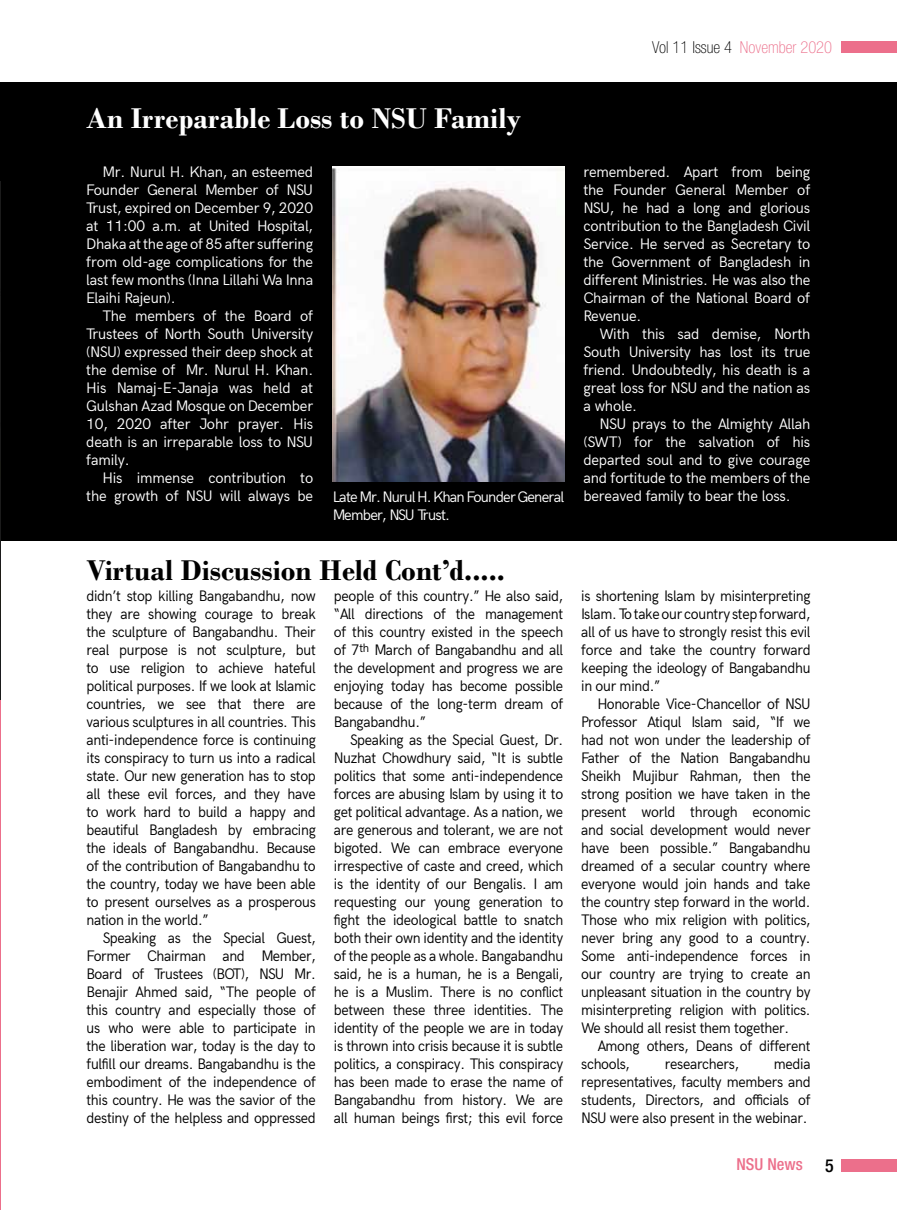
<style>
.page{position:relative;width:897px;height:1210px;background:#fff}
.page>*{position:absolute;margin:0;border:0;box-sizing:border-box;transform-origin:0 0}
.t1{font:700 30px "Bodoni";color:#000}
.t2{font:700 30px "Bodoni";color:#fff}
.t3{font:100 condensed 16.5px "Helvetica Neue LT Pro";color:#ec6f8b}
.t4{font:500 condensed 16.5px "Helvetica Neue LT Pro";color:#ec6f8b}
.t5{font:15px/18px "Acari Sans";letter-spacing:-.02em;color:#000;text-align:justify;scale:.96 1}
.t6{font:15px/18px "Acari Sans";letter-spacing:-.01em;color:#fff;text-align:justify}
.t7{font:15px/18px "Acari Sans";letter-spacing:-.05em;color:#fff}
.s1{color:#000}
.s2{font-size:18px;color:#000}
</style>
<div class="page">
<div style="left:840px;top:1158px;width:56px;height:13px;background:#ec6f8b"></div>
<div style="left:840px;top:41px;width:56px;height:11px;background:#ec6f8b"></div>
<div style="left:0;top:82px;width:896px;height:459px;background:#000"></div>
<hr style="left:0;top:692px;width:1px;height:518px;background:#ec6f8b">
<img style="left:333px;top:166px;width:231px;height:316px">
<img style="left:0;top:182px;width:1px;height:517px">
<p class="t3" style="left:652px;top:38px;width:181px"><span class="s1">Vol 11 Issue 4</span> November 2020</p>
<h1 class="t2" style="left:86px;top:100px;width:436px">An Irreparable Loss to NSU Family</h1>
<p class="t6" style="left:86px;top:161px;width:228px;text-indent:16px">Mr. Nurul H. Khan, an esteemed Founder General Member of NSU Trust, expired on December 9, 2020 at 11:00 a.m. at United Hospital, Dhaka at the age of 85 after suffering from old-age complications for the last few months (Inna Lillahi Wa Inna Elaihi Rajeun).</p>
<p class="t6" style="left:86px;top:305px;width:228px;text-indent:16px">The members of the Board of Trustees of North South University (NSU) expressed their deep shock at the demise of Mr. Nurul H. Khan.<br>His Namaj-E-Janaja was held at Gulshan Azad Mosque on December 10, 2020 after Johr prayer. His death is an irreparable loss to NSU family.</p>
<p class="t6" style="left:86px;top:467px;width:228px;text-align:right">His immense contribution to the growth of NSU will always be</p>
<p class="t7" style="left:333px;top:487px;width:233px">Late Mr. Nurul H. Khan Founder General<br>Member, NSU Trust.</p>
<h1 class="t1" style="left:86px;top:552px;width:420px">Virtual Discussion Held Cont’d.....</h1>
<p class="t5" style="left:86px;top:585px;width:240px">didn’t stop killing Bangabandhu, now they are showing courage to break the sculpture of Bangabandhu. Their real purpose is not sculpture, but to use religion to achieve hateful political purposes. If we look at Islamic countries, we see that there are various sculptures in all countries. This anti-independence force is continuing its conspiracy to turn us into a radical state. Our new generation has to stop all these evil forces, and they have to work hard to build a happy and beautiful Bangladesh by embracing the ideals of Bangabandhu. Because of the contribution of Bangabandhu to the country, today we have been able to present ourselves as a prosperous nation in the world.”</p>
<p class="t5" style="left:86px;top:927px;width:240px;text-indent:16px">Speaking as the Special Guest, Former Chairman and Member, Board of Trustees (BOT), NSU Mr.<br>Benajir Ahmed said, “The people of this country and especially those of us who were able to participate in the liberation war, today is the day to fulfill our dreams. Bangabandhu is the embodiment of the independence of this country. He was the savior of the destiny of the helpless and oppressed</p>
<p class="t5" style="left:334px;top:585px;width:240px">people of this country.” He also said, “All directions of the management of this country existed in the speech of 7<sup>th</sup> March of Bangabandhu and all the development and progress we are enjoying today has become possible because of the long-term dream of Bangabandhu.”</p>
<p class="t5" style="left:334px;top:729px;width:240px;text-indent:16px">Speaking as the Special Guest, Dr.<br>Nuzhat Chowdhury said, “It is subtle politics that some anti-independence forces are abusing Islam by using it to get political advantage. As a nation, we are generous and tolerant, we are not bigoted. We can embrace everyone irrespective of caste and creed, which is the identity of our Bengalis. I am requesting our young generation to fight the ideological battle to snatch both their own identity and the identity of the people as a whole. Bangabandhu said, he is a human, he is a Bengali, he is a Muslim. There is no conflict between these three identities. The identity of the people we are in today is thrown into crisis because it is subtle politics, a conspiracy. This conspiracy has been made to erase the name of Bangabandhu from history. We are all human beings first; this evil force</p>
<p class="t6" style="left:583px;top:161px;width:228px">remembered. Apart from being the Founder General Member of NSU, he had a long and glorious contribution to the Bangladesh Civil Service. He served as Secretary to the Government of Bangladesh in different Ministries. He was also the Chairman of the National Board of Revenue.</p>
<p class="t6" style="left:583px;top:323px;width:228px;text-indent:16px">With this sad demise, North South University has lost its true friend. Undoubtedly, his death is a great loss for NSU and the nation as a whole.</p>
<p class="t6" style="left:583px;top:413px;width:228px;text-indent:16px">NSU prays to the Almighty Allah (SWT) for the salvation of his departed soul and to give courage and fortitude to the members of the bereaved family to bear the loss.</p>
<p class="t5" style="left:581px;top:585px;width:240px">is shortening Islam by misinterpreting Islam. To take our country step forward, all of us have to strongly resist this evil force and take the country forward keeping the ideology of Bangabandhu in our mind.”</p>
<p class="t5" style="left:581px;top:693px;width:240px;text-indent:16px">Honorable Vice-Chancellor of NSU Professor Atiqul Islam said, “If we had not won under the leadership of Father of the Nation Bangabandhu Sheikh Mujibur Rahman, then the strong position we have taken in the present world through economic and social development would never have been possible.” Bangabandhu dreamed of a secular country where everyone would join hands and take the country step forward in the world.<br>Those who mix religion with politics, never bring any good to a country.<br>Some anti-independence forces in our country are trying to create an unpleasant situation in the country by misinterpreting religion with politics.<br>We should all resist them together.</p>
<p class="t5" style="left:581px;top:1035px;width:240px;text-indent:16px">Among others, Deans of different schools,</p>
<p class="t5" style="left:581px;top:1053px;width:240px;text-indent:193px">media representatives, faculty members and students, Directors, and officials of NSU were also present in the webinar.</p>
<p class="t5" style="left:664px;top:1053px;width:79px">researchers,</p>
<p class="t4" style="left:736px;top:1154px;width:99px">NSU News <span class="s2">5</span></p>
</div>
